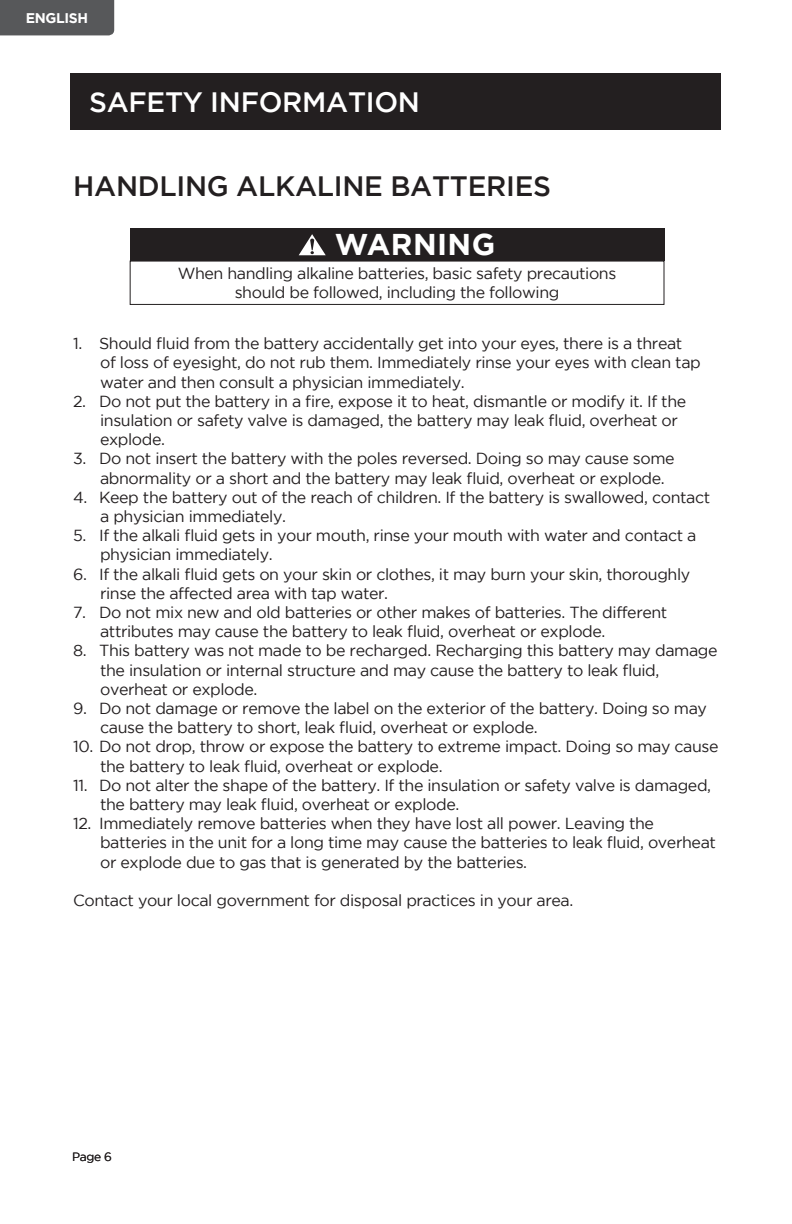
<style>
.page{position:relative;width:792px;height:1224px;background:#fff}
.page>*{position:absolute;margin:0;border:0;box-sizing:border-box;transform-origin:0 0}
.t1{font:700 30px "Gotham";letter-spacing:.015em;color:#fff}
.t2{font:500 28px "Gotham";letter-spacing:-.01em;color:#231f20}
.t3{font:500 28px "Gotham";letter-spacing:-.01em;color:#fff}
.List_Style{font:16px/19.2px "Gotham";letter-spacing:-.025em;color:#231f20}
.body_copy{font:16px/19.2px "Gotham";letter-spacing:-.025em;color:#231f20;text-align:center}
.t4{font:700 14px "Gotham";letter-spacing:-.025em;color:#fff}
.t5{font:12px "Gotham";color:#231f20}
</style>
<div class="page">
<div style="left:0;top:0;width:114px;height:35px;background:#57585a"></div>
<div style="left:71px;top:73px;width:650px;height:57px;background:#231f20"></div>
<div style="left:130px;top:228px;width:534px;height:33px;background:#231f20"></div>
<svg style="left:299px;top:234px;width:27px;height:21px"></svg>
<div style="left:130px;top:261px;width:534px;height:44px;border:1px solid #231f20"></div>
<p class="t4" style="left:26px;top:10px;width:64px">ENGLISH</p>
<p class="t3" style="left:89px;top:86px;width:332px">SAFETY INFORMATION</p>
<p class="t2" style="left:73px;top:170px;width:479px">HANDLING ALKALINE BATTERIES</p>
<p class="t1" style="left:335px;top:227px;width:162px">WARNING</p>
<p class="body_copy" style="left:178px;top:263px;width:440px">When handling alkaline batteries, basic safety precautions should be followed, including the following</p>
<p class="List_Style" style="left:100px;top:334px;width:602px;text-indent:-27px">1. Should fluid from the battery accidentally get into your eyes, there is a threat of loss of eyesight, do not rub them. Immediately rinse your eyes with clean tap water and then consult a physician immediately.</p>
<p class="List_Style" style="left:100px;top:391px;width:588px;text-indent:-27px">2. Do not put the battery in a fire, expose it to heat, dismantle or modify it. If the insulation or safety valve is damaged, the battery may leak fluid, overheat or explode.</p>
<p class="List_Style" style="left:100px;top:449px;width:576px;text-indent:-27px">3. Do not insert the battery with the poles reversed. Doing so may cause some abnormality or a short and the battery may leak fluid, overheat or explode.</p>
<p class="List_Style" style="left:100px;top:487px;width:612px;text-indent:-27px">4. Keep the battery out of the reach of children. If the battery is swallowed, contact a physician immediately.</p>
<p class="List_Style" style="left:100px;top:526px;width:598px;text-indent:-27px">5. If the alkali fluid gets in your mouth, rinse your mouth with water and contact a physician immediately.</p>
<p class="List_Style" style="left:100px;top:564px;width:592px;text-indent:-27px">6. If the alkali fluid gets on your skin or clothes, it may burn your skin, thoroughly rinse the affected area with tap water.</p>
<p class="List_Style" style="left:100px;top:603px;width:569px;text-indent:-27px">7. Do not mix new and old batteries or other makes of batteries. The different attributes may cause the battery to leak fluid, overheat or explode.</p>
<p class="List_Style" style="left:100px;top:641px;width:619px;text-indent:-27px">8. This battery was not made to be recharged. Recharging this battery may damage the insulation or internal structure and may cause the battery to leak fluid, overheat or explode.</p>
<p class="List_Style" style="left:100px;top:699px;width:608px;text-indent:-27px">9. Do not damage or remove the label on the exterior of the battery. Doing so may cause the battery to short, leak fluid, overheat or explode.</p>
<p class="List_Style" style="left:100px;top:737px;width:620px;text-indent:-27px">10. Do not drop, throw or expose the battery to extreme impact. Doing so may cause the battery to leak fluid, overheat or explode.</p>
<p class="List_Style" style="left:100px;top:775px;width:613px;text-indent:-27px">11. Do not alter the shape of the battery. If the insulation or safety valve is damaged, the battery may leak fluid, overheat or explode.</p>
<p class="List_Style" style="left:100px;top:814px;width:617px;text-indent:-27px">12. Immediately remove batteries when they have lost all power. Leaving the batteries in the unit for a long time may cause the batteries to leak fluid, overheat or explode due to gas that is generated by the batteries.</p>
<p class="List_Style" style="left:73px;top:891px;width:502px">Contact your local government for disposal practices in your area.</p>
<p class="t5" style="left:72px;top:1150px;width:41px">Page 6</p>
</div>
